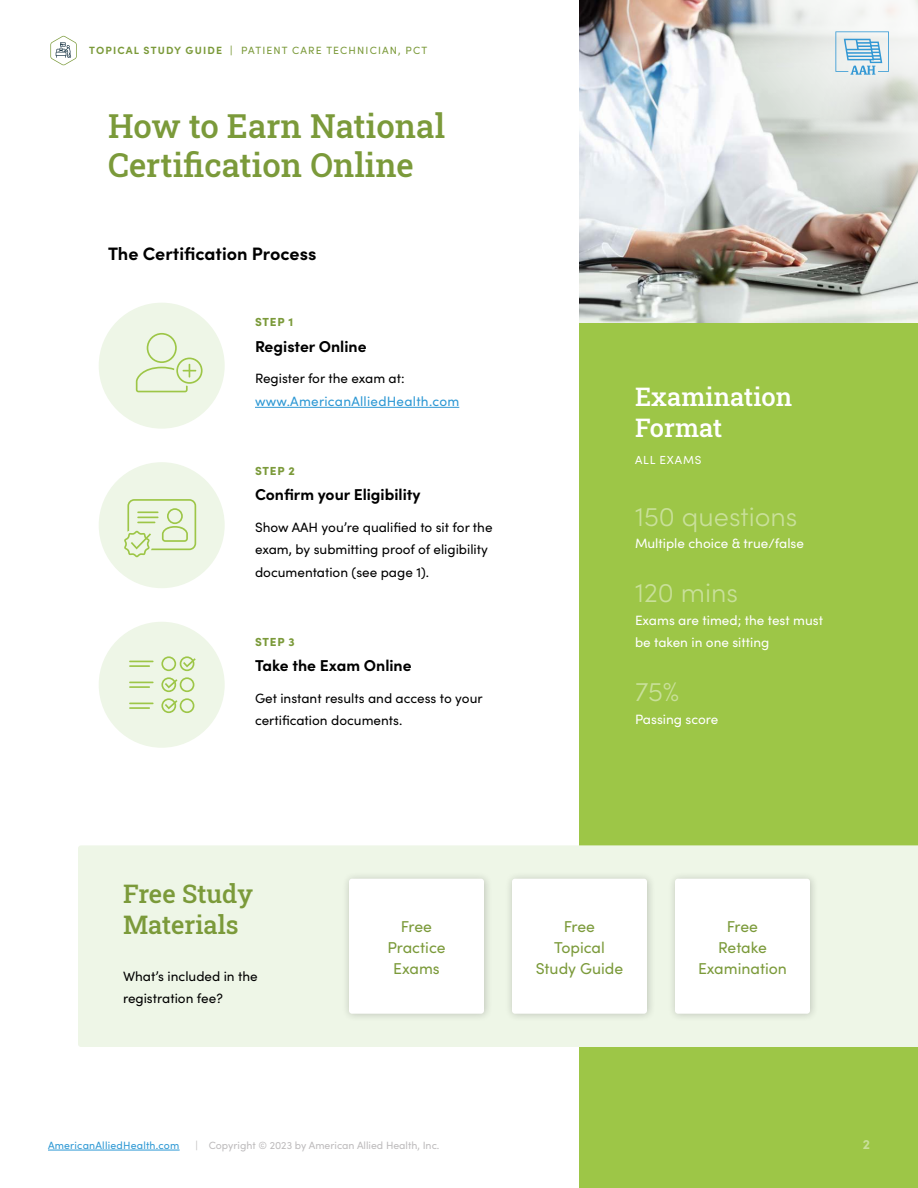
<style>
.page{position:relative;width:918px;height:1188px;background:#fff}
.page>*{position:absolute;margin:0;border:0;box-sizing:border-box;transform-origin:0 0}
.t1{font:500 33px/39px "Roboto Slab";color:#7b9a3a}
.t2{font:300 27px "Sofia Pro";color:#c9e09a}
.t3{font:500 25.5px/31.5px "Roboto Slab";color:#7b9a3a}
.t4{font:500 25.5px/31.5px "Roboto Slab";color:#fff}
.t5{font:700 18px "Sofia Pro";color:#000}
.t6{font:15.75px/21px "Sofia Pro";color:#7b9a3a;text-align:center}
.t7{font:700 15.75px "Sofia Pro";color:#000}
.t8{font:13.5px/22.5px "Sofia Pro";color:#000}
.t9{font:13.5px/22.5px "Sofia Pro";color:#fff}
.t10{font:13.5px "Sofia Pro";letter-spacing:.02em;color:#2d98d4}
.t11{font:700 13.5px "Sofia Pro";color:#c9e09a}
.t12{font:900 11.7px "Sofia Pro";letter-spacing:.07em;color:#7b9a3a}
.t13{font:11.7px "Sofia Pro";letter-spacing:.07em;color:#fff}
.t14{font:10.5px "Sofia Pro";letter-spacing:.11em;color:#7b9a3a}
.t15{font:10.5px "Sofia Pro";color:#bebcbd}
.t16{font:10.5px "Sofia Pro";letter-spacing:.02em;color:#2d98d4}
.s1{font-weight:700}
</style>
<div class="page">
<div style="left:579px;top:0;width:339px;height:1188px;background:#9dc647"></div>
<div style="left:78px;top:845px;width:840px;height:202px;background:#eef6e7"></div>
<img style="left:579px;top:0;width:339px;height:322px">
<div style="left:341px;top:871px;width:152px;height:152px;background:#000;opacity:.2"></div>
<div style="left:349px;top:879px;width:135px;height:135px;background:#fff;border-radius:3px"></div>
<div style="left:504px;top:871px;width:152px;height:152px;background:#000;opacity:.2"></div>
<div style="left:512px;top:879px;width:135px;height:135px;background:#fff;border-radius:3px"></div>
<div style="left:667px;top:871px;width:152px;height:152px;background:#000;opacity:.2"></div>
<div style="left:675px;top:879px;width:135px;height:135px;background:#fff;border-radius:3px"></div>
<hr style="left:48px;top:1150px;width:132px;height:1px;background:#2d98d4">
<svg style="left:835px;top:31px;width:54px;height:44px"></svg>
<svg style="left:50px;top:36px;width:27px;height:29px"></svg>
<hr style="left:255px;top:407px;width:204px;height:1px;background:#2d98d4">
<div style="left:99px;top:303px;width:126px;height:126px;background:#eef6e7;border-radius:50%"></div>
<div style="left:99px;top:622px;width:126px;height:126px;background:#eef6e7;border-radius:50%"></div>
<div style="left:99px;top:462px;width:126px;height:126px;background:#eef6e7;border-radius:50%"></div>
<svg style="left:129px;top:661px;width:25px;height:1px"></svg>
<hr style="left:129px;top:665px;width:21px;height:2px;background:#9dc647">
<svg style="left:129px;top:682px;width:25px;height:1px"></svg>
<hr style="left:129px;top:686px;width:21px;height:2px;background:#9dc647">
<svg style="left:129px;top:703px;width:25px;height:1px"></svg>
<hr style="left:129px;top:707px;width:21px;height:2px;background:#9dc647">
<svg style="left:161px;top:656px;width:35px;height:15px"></svg>
<svg style="left:161px;top:677px;width:33px;height:15px"></svg>
<svg style="left:161px;top:698px;width:33px;height:15px"></svg>
<svg style="left:124px;top:499px;width:72px;height:58px"></svg>
<svg style="left:136px;top:333px;width:67px;height:59px"></svg>
<p class="t14" style="left:89px;top:43px;width:339px"><span class="s1">TOPICAL STUDY GUIDE |</span> PATIENT CARE TECHNICIAN, PCT</p>
<h1 class="t1" style="left:108px;top:106px;width:339px">How to Earn National<br>Certification Online</h1>
<h3 class="t5" style="left:108px;top:240px;width:210px">The Certification Process</h3>
<p class="t12" style="left:255px;top:313px;width:40px">STEP 1</p>
<p class="t7" style="left:255px;top:334px;width:113px">Register Online</p>
<p class="t8" style="left:255px;top:367px;width:151px">Register for the exam at:</p>
<p class="t10" style="left:255px;top:391px;width:206px">www.AmericanAlliedHealth.com</p>
<p class="t12" style="left:255px;top:462px;width:41px">STEP 2</p>
<p class="t7" style="left:255px;top:483px;width:167px">Confirm your Eligibility</p>
<p class="t8" style="left:255px;top:515px;width:239px">Show AAH you’re qualified to sit for the exam, by submitting proof of eligibility documentation (see page 1).</p>
<p class="t12" style="left:255px;top:633px;width:41px">STEP 3</p>
<p class="t7" style="left:255px;top:654px;width:158px">Take the Exam Online</p>
<p class="t8" style="left:255px;top:686px;width:229px">Get instant results and access to your certification documents.</p>
<h3 class="t4" style="left:635px;top:380px;width:159px">Examination<br>Format</h3>
<p class="t13" style="left:635px;top:452px;width:68px">ALL EXAMS</p>
<h2 class="t2" style="left:635px;top:497px;width:164px">150 questions</h2>
<p class="t9" style="left:635px;top:532px;width:171px">Multiple choice &amp; true/false</p>
<h2 class="t2" style="left:635px;top:573px;width:105px">120 mins</h2>
<p class="t9" style="left:635px;top:608px;width:190px">Exams are timed; the test must be taken in one sitting</p>
<h2 class="t2" style="left:635px;top:672px;width:46px">75%</h2>
<p class="t9" style="left:635px;top:707px;width:85px">Passing score</p>
<h3 class="t3" style="left:123px;top:877px;width:131px">Free Study<br>Materials</h3>
<p class="t8" style="left:123px;top:964px;width:136px">What’s included in the registration fee?</p>
<p class="t6" style="left:387px;top:915px;width:60px">Free<br>Practice<br>Exams</p>
<p class="t6" style="left:536px;top:915px;width:89px">Free<br>Topical<br>Study Guide</p>
<p class="t6" style="left:698px;top:915px;width:91px">Free<br>Retake<br>Examination</p>
<p class="t16" style="left:48px;top:1138px;width:133px">AmericanAlliedHealth.com</p>
<p class="t15" style="left:196px;top:1138px;width:245px">| Copyright © 2023 by American Allied Health, Inc.</p>
<p class="t11" style="left:863px;top:1134px;width:9px">2</p>
</div>
